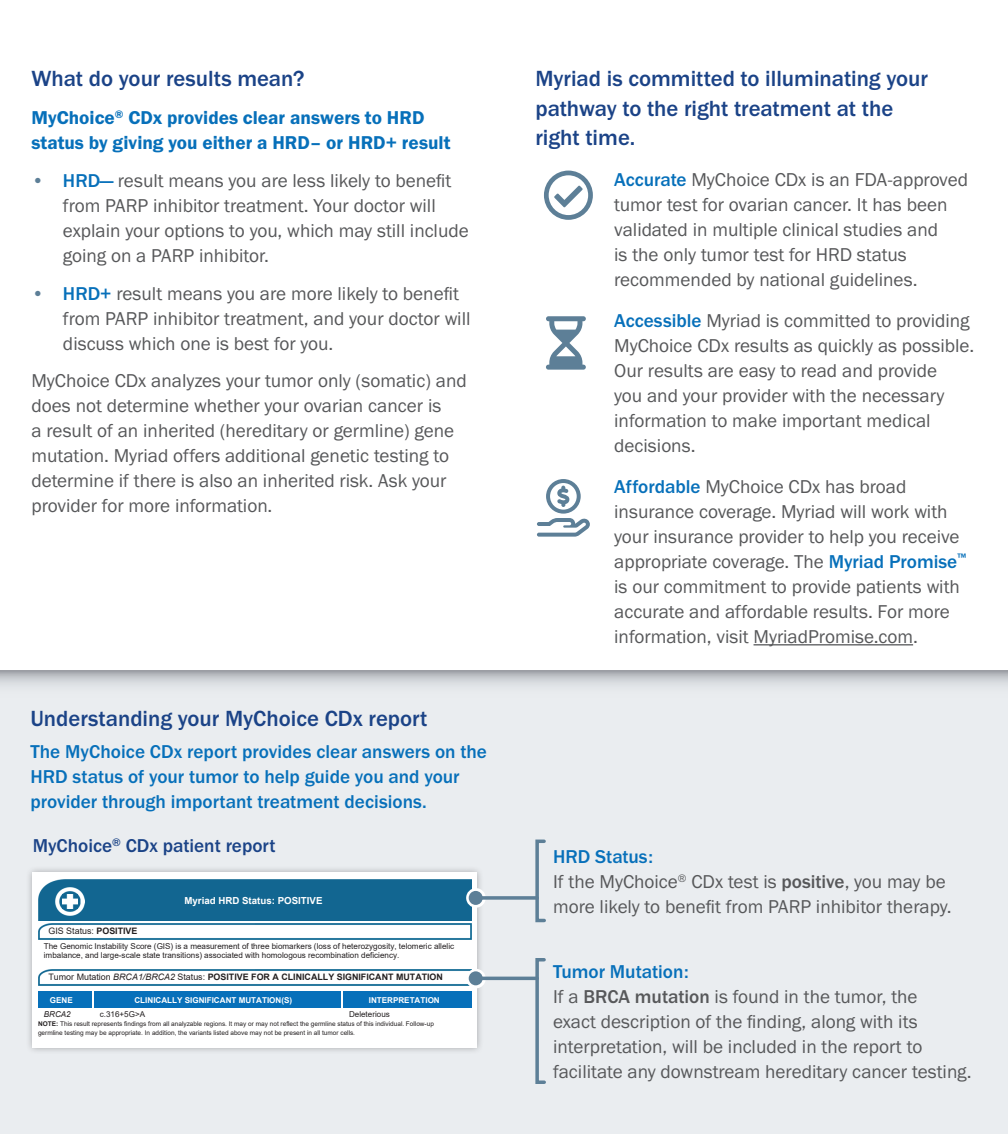
<style>
.page{position:relative;width:1008px;height:1134px;background:#fff}
.page>*{position:absolute;margin:0;border:0;box-sizing:border-box;transform-origin:0 0}
.t1{font:500 22.75px/29.6px "Franklin Gothic URW";color:#1b4387}
.t2{font:19.25px/25px "Franklin Gothic URW Boo";color:#57585a}
.t3{font:500 19.25px/25px "Franklin Gothic URW";color:#0770ba}
.t4{font:19.25px/25px "Franklin Gothic URW Dem";color:#0770ba}
.t5{font:500 19.25px "Franklin Gothic URW";color:#1b4387}
.t6{font:700 9.62px "Arial";color:#fff}
.t7{font:700 8.92px "Arial";color:#231f20}
.t8{font:8.92px "Arial";color:#231f20}
.t9{font:8.05px/9.1px "Arial";color:#231f20}
.t10{font:700 8.05px "Arial";color:#fff}
.t11{font:italic 8.05px "Arial";color:#231f20}
.t12{font:6.48px/9.1px "Arial";color:#231f20}
.s1{font-family:"Franklin Gothic URW";font-weight:500;color:#5d7f97}
.s2{font-family:"Franklin Gothic URW";font-weight:500;color:#0770ba}
.s3{font-weight:700}
.s4{font-weight:400}
.s5{font-weight:400;font-style:italic}
.s6{font-family:"Franklin Gothic URW";font-weight:500}
</style>
<div class="page">
<div style="left:0;top:671px;width:1008px;height:463px;background:#eaedf0"></div>
<hr style="left:754px;top:644px;width:159px;height:1px;background:#57585a">
<div style="left:26px;top:866px;width:458px;height:189px;background:#231f20;opacity:.35"></div>
<div style="left:33px;top:873px;width:444px;height:175px;background:#fff"></div>
<div style="left:38px;top:880px;width:433px;height:40px;background:#126691"></div>
<img style="left:56px;top:887px;width:28px;height:29px">
<img style="left:62px;top:894px;width:15px;height:15px">
<img style="left:38px;top:923px;width:433px;height:17px">
<img style="left:38px;top:970px;width:433px;height:16px">
<div style="left:38px;top:992px;width:54px;height:16px;background:#0770ba"></div>
<div style="left:94px;top:992px;width:247px;height:16px;background:#0770ba"></div>
<div style="left:343px;top:992px;width:128px;height:16px;background:#0770ba"></div>
<div style="left:535px;top:958px;width:11px;height:126px;border:4px solid #5d7f97"></div>
<div style="left:535px;top:840px;width:11px;height:82px;border:4px solid #5d7f97"></div>
<svg style="left:537px;top:479px;width:53px;height:58px"></svg>
<svg style="left:544px;top:171px;width:49px;height:49px"></svg>
<svg style="left:546px;top:316px;width:40px;height:54px"></svg>
<svg style="left:0;top:671px;width:1008px;height:15px"></svg>
<svg style="left:466px;top:888px;width:20px;height:20px"></svg>
<svg style="left:483px;top:896px;width:54px;height:4px"></svg>
<div style="left:469px;top:891px;width:14px;height:14px;background:#5d7f97;border-radius:50%"></div>
<svg style="left:466px;top:969px;width:20px;height:19px"></svg>
<hr style="left:476px;top:977px;width:61px;height:3px;background:#5d7f97">
<div style="left:469px;top:971px;width:14px;height:14px;background:#5d7f97;border-radius:50%"></div>
<p class="t1" style="left:32px;top:63px;width:274px">What do your results mean?</p>
<p class="t4" style="left:32px;top:105px;width:421px">MyChoice<sup>®</sup> CDx provides clear answers to HRD status by giving you either a HRD– or HRD+ result</p>
<p class="t2" style="left:63px;top:168px;width:407px;text-indent:-31px"><span class="s1">•</span> <span class="s2">HRD—</span> result means you are less likely to benefit from PARP inhibitor treatment. Your doctor will explain your options to you, which may still include going on a PARP inhibitor.</p>
<p class="t2" style="left:63px;top:280px;width:409px;text-indent:-31px"><span class="s1">•</span> <span class="s2">HRD+</span> result means you are more likely to benefit from PARP inhibitor treatment, and your doctor will discuss which one is best for you.</p>
<p class="t2" style="left:32px;top:368px;width:437px">MyChoice CDx analyzes your tumor only (somatic) and does not determine whether your ovarian cancer is<br>a result of an inherited (hereditary or germline) gene mutation. Myriad offers additional genetic testing to determine if there is also an inherited risk. Ask your provider for more information.</p>
<p class="t1" style="left:30px;top:703px;width:399px">Understanding your MyChoice CDx report</p>
<p class="t3" style="left:30px;top:739px;width:458px">The MyChoice CDx report provides clear answers on the<br>HRD status of your tumor to help guide you and your provider through important treatment decisions.</p>
<p class="t5" style="left:33px;top:834px;width:244px">MyChoice<sup>®</sup> CDx patient report</p>
<p class="t6" style="left:184px;top:894px;width:140px">Myriad HRD Status: POSITIVE</p>
<p class="t8" style="left:49px;top:925px;width:91px">GIS Status: <span class="s3">POSITIVE</span></p>
<p class="t9" style="left:44px;top:941px;width:412px">The Genomic Instability Score (GIS) is a measurement of three biomarkers (loss of heterozygosity, telomeric allelic imbalance, and large-scale state transitions) associated with homologous recombination deficiency.</p>
<p class="t7" style="left:49px;top:971px;width:396px"><span class="s4">Tumor Mutation</span> <span class="s5">BRCA1/BRCA2</span> <span class="s4">Status:</span> POSITIVE FOR A CLINICALLY SIGNIFICANT MUTATION</p>
<p class="t10" style="left:50px;top:994px;width:24px">GENE</p>
<p class="t10" style="left:134px;top:994px;width:159px">CLINICALLY SIGNIFICANT MUTATION(S)</p>
<p class="t10" style="left:369px;top:994px;width:72px">INTERPRETATION</p>
<p class="t11" style="left:44px;top:1009px;width:28px">BRCA2</p>
<p class="t9" style="left:100px;top:1010px;width:47px">c.316+5G&gt;A</p>
<p class="t9" style="left:349px;top:1010px;width:42px">Deleterious</p>
<p class="t12" style="left:38px;top:1019px;width:397px"><span class="s3">NOTE:</span> This result represents findings from all analyzable regions. It may or may not reflect the germline status of this individual. Follow-up germline testing may be appropriate. In addition, the variants listed above may not be present in all tumor cells.</p>
<p class="t1" style="left:536px;top:63px;width:394px">Myriad is committed to illuminating your pathway to the right treatment at the right time.</p>
<p class="t2" style="left:614px;top:167px;width:355px"><span class="s2">Accurate</span> MyChoice CDx is an FDA-approved tumor test for ovarian cancer. It has been validated in multiple clinical studies and<br>is the only tumor test for HRD status recommended by national guidelines.</p>
<p class="t2" style="left:614px;top:308px;width:361px"><span class="s2">Accessible</span> Myriad is committed to providing MyChoice CDx results as quickly as possible.<br>Our results are easy to read and provide<br>you and your provider with the necessary information to make important medical decisions.</p>
<p class="t2" style="left:614px;top:473px;width:353px"><span class="s2">Affordable</span> MyChoice CDx has broad insurance coverage. Myriad will work with your insurance provider to help you receive appropriate coverage. The <span class="s2">Myriad Promise</span><sup>™ </sup>is our commitment to provide patients with accurate and affordable results. For more information, visit MyriadPromise.com.</p>
<p class="t3" style="left:553px;top:844px;width:101px">HRD Status:</p>
<p class="t2" style="left:553px;top:869px;width:400px">If the MyChoice<sup>®</sup> CDx test is <span class="s6">positive</span>, you may be more likely to benefit from PARP inhibitor therapy.</p>
<p class="t3" style="left:553px;top:959px;width:137px">Tumor Mutation:</p>
<p class="t2" style="left:553px;top:984px;width:420px">If a <span class="s6">BRCA mutation</span> is found in the tumor, the<br>exact description of the finding, along with its interpretation, will be included in the report to facilitate any downstream hereditary cancer testing.</p>
</div>
